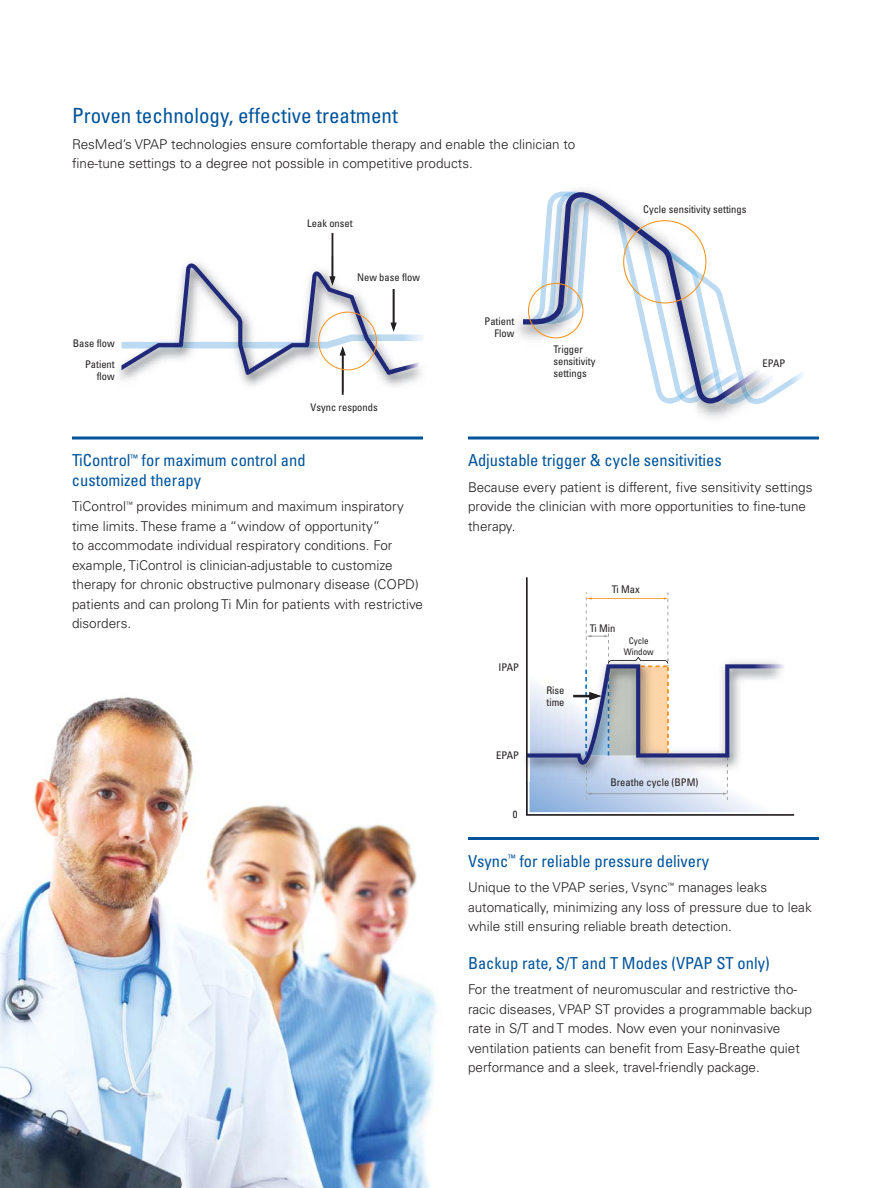
<style>
.page{position:relative;width:891px;height:1188px;background:#fff}
.page>*{position:absolute;margin:0;border:0;box-sizing:border-box;transform-origin:0 0}
.t1{font:condensed 21px "Univers LT Std";color:#00539b}
.t2{font:condensed 16.5px/19.5px "Univers LT Std";color:#00539b}
.t3{font:300 13.5px/19.5px "Univers LT Std";color:#231f20}
.t4{font:condensed 10.5px/12px "Univers LT Std";color:#231f20;text-align:right}
.t5{font:condensed 9px/10.5px "Univers LT Std";color:#231f20;text-align:center}
</style>
<div class="page">
<svg style="left:72px;top:436px;width:351px;height:4px"></svg>
<svg style="left:122px;top:233px;width:301px;height:162px"></svg>
<div style="left:318px;top:312px;width:59px;height:58px;border:1px solid #f7931d;border-radius:50%"></div>
<img style="left:0;top:697px;width:438px;height:491px">
<svg style="left:468px;top:436px;width:351px;height:4px"></svg>
<hr style="left:468px;top:837px;width:351px;height:3px;background:#00539b">
<img style="left:696px;top:404px;width:50px;height:14px">
<svg style="left:777px;top:372px;width:26px;height:22px"></svg>
<img style="left:766px;top:376px;width:11px;height:25px">
<svg style="left:523px;top:192px;width:243px;height:212px"></svg>
<div style="left:623px;top:220px;width:83px;height:83px;border:1px solid #f7931d;border-radius:50%"></div>
<div style="left:528px;top:283px;width:55px;height:55px;border:1px solid #f7931d;border-radius:50%"></div>
<svg style="left:525px;top:577px;width:270px;height:239px"></svg>
<h1 class="t1" style="left:72px;top:107px;width:327px">Proven technology, effective treatment</h1>
<p class="t3" style="left:72px;top:135px;width:505px">ResMed’s VPAP technologies ensure comfortable therapy and enable the clinician to fine-tune settings to a degree not possible in competitive products.</p>
<p class="t4" style="left:307px;top:218px;width:47px">Leak onset</p>
<p class="t4" style="left:73px;top:333px;width:43px;line-height:21px">Base flow<br>Patient</p>
<p class="t4" style="left:97px;top:371px;width:20px">flow</p>
<p class="t4" style="left:357px;top:272px;width:64px">New base flow</p>
<p class="t4" style="left:311px;top:401px;width:69px">Vsync responds</p>
<p class="t4" style="left:485px;top:316px;width:31px">Patient<br>Flow</p>
<p class="t4" style="left:553px;top:344px;width:43px;text-align:left">Trigger sensitivity settings</p>
<p class="t4" style="left:643px;top:204px;width:105px">Cycle sensitivity settings</p>
<p class="t4" style="left:763px;top:358px;width:24px">EPAP</p>
<p class="t2" style="left:72px;top:452px;width:235px">TiControl<sup>™</sup> for maximum control and customized therapy</p>
<p class="t3" style="left:72px;top:498px;width:353px">TiControl<sup>™</sup> provides minimum and maximum inspiratory time limits. These frame a “window of opportunity”<br>to accommodate individual respiratory conditions. For example, TiControl is clinician-adjustable to customize therapy for chronic obstructive pulmonary disease (COPD) patients and can prolong Ti Min for patients with restrictive disorders.</p>
<p class="t2" style="left:468px;top:452px;width:255px">Adjustable trigger &amp; cycle sensitivities</p>
<p class="t3" style="left:468px;top:478px;width:346px">Because every patient is different, five sensitivity settings provide the clinician with more opportunities to fine-tune therapy.</p>
<p class="t4" style="left:612px;top:584px;width:29px">Ti Max</p>
<p class="t4" style="left:590px;top:623px;width:27px">Ti Min</p>
<p class="t4" style="left:499px;top:662px;width:22px">IPAP</p>
<p class="t4" style="left:496px;top:749px;width:24px">EPAP</p>
<p class="t4" style="left:513px;top:809px;width:6px">0</p>
<p class="t4" style="left:546px;top:685px;width:20px;text-align:left">Rise time</p>
<p class="t5" style="left:624px;top:636px;width:31px">Cycle<br>Window</p>
<p class="t4" style="left:610px;top:776px;width:90px">Breathe cycle (BPM)</p>
<p class="t2" style="left:468px;top:852px;width:243px">Vsync<sup>™</sup> for reliable pressure delivery</p>
<p class="t3" style="left:468px;top:879px;width:345px">Unique to the VPAP series, Vsync<sup>™</sup> manages leaks automatically, minimizing any loss of pressure due to leak while still ensuring reliable breath detection.</p>
<p class="t2" style="left:468px;top:954px;width:303px">Backup rate, S/T and T Modes (VPAP ST only)</p>
<p class="t3" style="left:468px;top:981px;width:346px">For the treatment of neuromuscular and restrictive tho&shy;racic diseases, VPAP ST provides a programmable backup rate in S/T and T modes. Now even your noninvasive ventilation patients can benefit from Easy-Breathe quiet performance and a sleek, travel-friendly package.</p>
</div>
